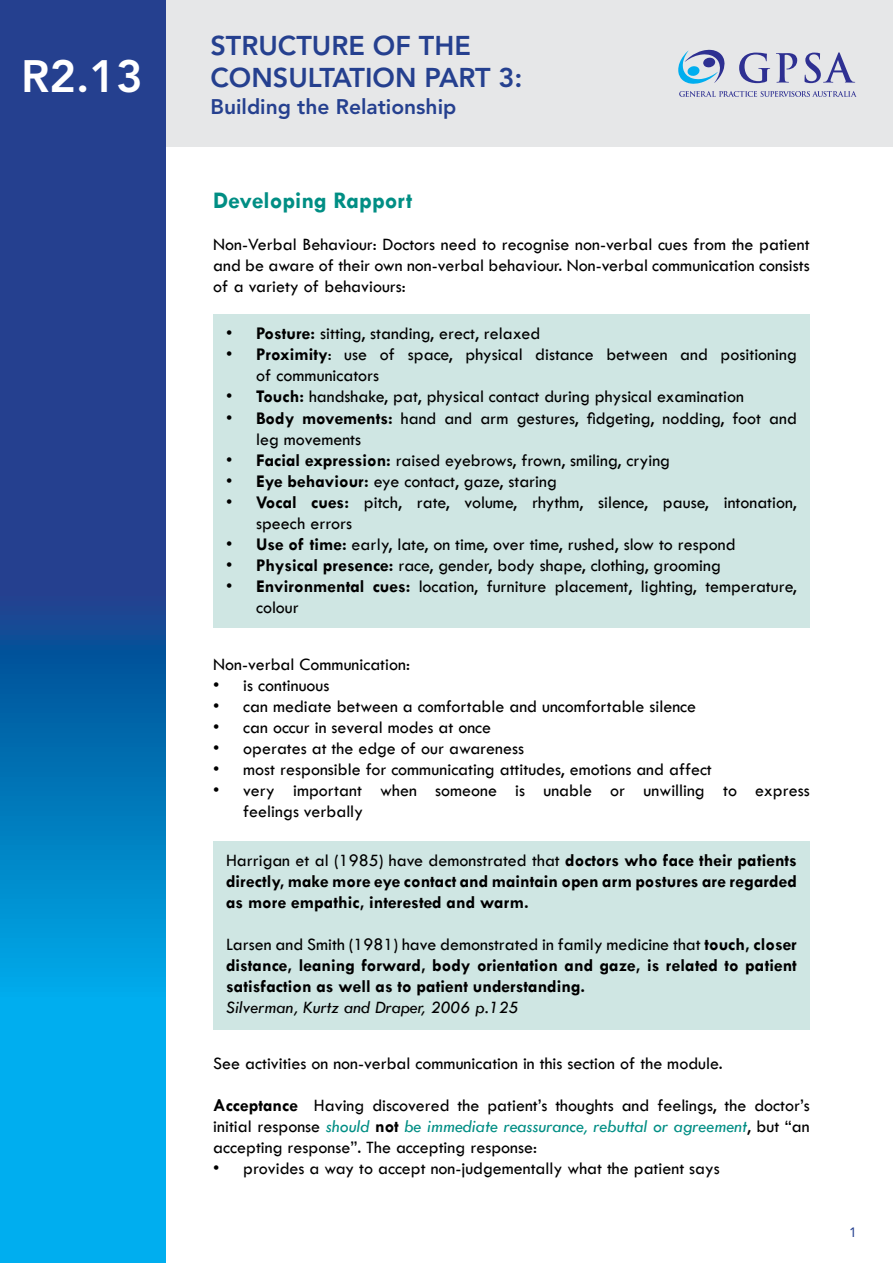
<style>
.page{position:relative;width:893px;height:1263px;background:#fff}
.page>*{position:absolute;margin:0;border:0;box-sizing:border-box;transform-origin:0 0}
.t1{font:800 45px "Avenir";color:#fff}
.t2{font:800 27px/32.4px "Avenir";color:#25408f}
.t3{font:700 24px "Tw Cen";color:#008e84}
.t4{font:800 21px "Avenir";color:#25408f}
.t5{font:500 18px/21px "Tw Cen";color:#000}
.t6{font:700 18px/21px "Tw Cen";color:#000;text-align:justify}
.t7{font:italic 500 18px "Tw Cen";color:#000}
.t8{font:13.5px "Avenir";color:#25408f}
.s1{font-weight:700}
.s2{font-weight:500}
.s3{font-style:italic;color:#008e84}
</style>
<div class="page">
<div style="left:152px;top:0;width:741px;height:147px;background:#e6e7e8"></div>
<svg style="left:0;top:0;width:166px;height:1263px;background:#1268b1"></svg>
<svg style="left:678px;top:50px;width:47px;height:34px"></svg>
<svg style="left:679px;top:91px;width:178px;height:6px"></svg>
<svg style="left:739px;top:53px;width:31px;height:30px"></svg>
<svg style="left:776px;top:53px;width:21px;height:30px"></svg>
<svg style="left:804px;top:52px;width:51px;height:31px"></svg>
<div style="left:213px;top:314px;width:597px;height:314px;background:#cfe6e3"></div>
<div style="left:213px;top:841px;width:597px;height:188px;background:#cfe6e3"></div>
<h1 class="t1" style="left:21px;top:49px;width:123px">R2.13</h1>
<h2 class="t2" style="left:210px;top:29px;width:314px">STRUCTURE OF THE<br>CONSULTATION PART 3:</h2>
<p class="t4" style="left:210px;top:95px;width:247px">Building the Relationship</p>
<h3 class="t3" style="left:213px;top:186px;width:201px">Developing Rapport</h3>
<p class="t5" style="left:213px;top:234px;width:598px;text-align:justify">Non-Verbal Behaviour: Doctors need to recognise non-verbal cues from the patient and be aware of their own non-verbal behaviour. Non-verbal communication consists of a variety of behaviours:</p>
<p class="t5" style="left:226px;top:323px;width:316px">• <span class="s1">Posture:</span> sitting, standing, erect, relaxed</p>
<p class="t5" style="left:256px;top:344px;width:542px;text-indent:-30px">• <span class="s1">Proximity</span>: use of space, physical distance between and positioning of communicators</p>
<p class="t5" style="left:226px;top:386px;width:519px">• <span class="s1">Touch:</span> handshake, pat, physical contact during physical examination</p>
<p class="t5" style="left:256px;top:407px;width:542px;text-indent:-30px">• <span class="s1">Body movements:</span> hand and arm gestures, fidgeting, nodding, foot and leg movements</p>
<p class="t5" style="left:226px;top:449px;width:446px">• <span class="s1">Facial expression:</span> raised eyebrows, frown, smiling, crying</p>
<p class="t5" style="left:226px;top:470px;width:332px">• <span class="s1">Eye behaviour:</span> eye contact, gaze, staring</p>
<p class="t5" style="left:256px;top:491px;width:542px;text-indent:-30px">• <span class="s1">Vocal cues:</span> pitch, rate, volume, rhythm, silence, pause, intonation, speech errors</p>
<p class="t5" style="left:226px;top:533px;width:511px">• <span class="s1">Use of time:</span> early, late, on time, over time, rushed, slow to respond</p>
<p class="t5" style="left:226px;top:554px;width:496px">• <span class="s1">Physical presence:</span> race, gender, body shape, clothing, grooming</p>
<p class="t5" style="left:256px;top:575px;width:542px;text-indent:-30px">• <span class="s1">Environmental cues:</span> location, furniture placement, lighting, temperature, colour</p>
<p class="t5" style="left:213px;top:654px;width:198px">Non-verbal Communication:</p>
<p class="t5" style="left:213px;top:675px;width:118px">• is continuous</p>
<p class="t5" style="left:213px;top:696px;width:484px">• can mediate between a comfortable and uncomfortable silence</p>
<p class="t5" style="left:213px;top:717px;width:279px">• can occur in several modes at once</p>
<p class="t5" style="left:213px;top:738px;width:312px">• operates at the edge of our awareness</p>
<p class="t5" style="left:213px;top:759px;width:500px">• most responsible for communicating attitudes, emotions and affect</p>
<p class="t5" style="left:243px;top:780px;width:568px;text-indent:-30px">• very important when someone is unable or unwilling to express feelings verbally</p>
<p class="t6" style="left:226px;top:849px;width:572px"><span class="s2">Harrigan et al (1985) have demonstrated that</span> doctors who face their patients directly, make more eye contact and maintain open arm postures are regarded as more empathic, interested and warm.</p>
<p class="t6" style="left:226px;top:933px;width:572px"><span class="s2">Larsen and Smith (1981) have demonstrated in family medicine that</span> touch, closer distance, leaning forward, body orientation and gaze, is related to patient satisfaction as well as to patient understanding.</p>
<p class="t7" style="left:226px;top:997px;width:294px">Silverman, Kurtz and Draper, 2006 p.125</p>
<p class="t5" style="left:213px;top:1053px;width:511px">See activities on non-verbal communication in this section of the module.</p>
<p class="t5" style="left:213px;top:1095px;width:598px;text-align:justify"><span class="s1">Acceptance</span> Having discovered the patient’s thoughts and feelings, the doctor’s initial response <span class="s3">should</span> <span class="s1">not</span> <span class="s3">be immediate reassurance, rebuttal or agreement</span>, but “an accepting response”. The accepting response:</p>
<p class="t5" style="left:213px;top:1158px;width:508px">• provides a way to accept non-judgementally what the patient says</p>
<p class="t8" style="left:849px;top:1224px;width:9px">1</p>
</div>
